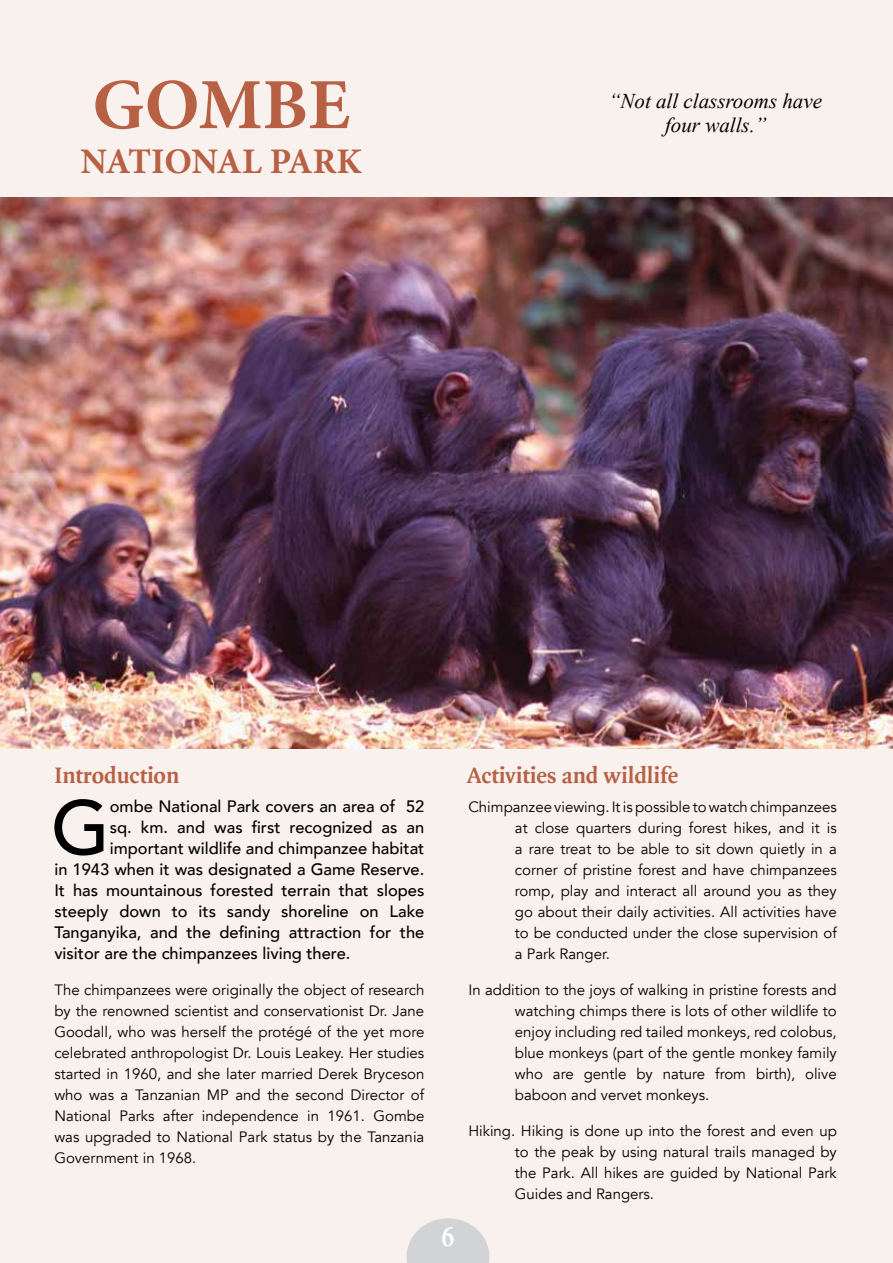
<style>
.page{position:relative;width:893px;height:1263px;background:#f8f1ed}
.page>*{position:absolute;margin:0;border:0;box-sizing:border-box;transform-origin:0 0}
.t1{font:500 75.75px "Avenir";color:#000}
.t2{font:700 72px "Minion Pro";color:#b76044}
.t3{font:700 36px "Minion Pro";letter-spacing:-.01em;color:#b76044}
.t4{font:700 27px "Quadraat";color:#fff}
.t5{font:700 24px "Quadraat";color:#b76044}
.t6{font:italic 21px "Times New Roman";color:#000}
.t7{font:500 16.5px "Avenir";color:#000}
.t8{font:15px/21px "Avenir";color:#000;text-align:justify}
</style>
<div class="page">
<img style="left:0;top:198px;width:893px;height:550px">
<svg style="left:407px;top:1218px;width:82px;height:45px"></svg>
<h2 class="t2" style="left:92px;top:54px;width:259px">GOMBE</h2>
<h3 class="t3" style="left:80px;top:136px;width:283px">NATIONAL PARK</h3>
<h3 class="t6" style="left:609px;top:86px;width:215px">“Not all classrooms have</h3>
<h3 class="t6" style="left:665px;top:110px;width:103px">four walls.”</h3>
<h3 class="t5" style="left:54px;top:763px;width:126px">Introduction</h3>
<h1 class="t1" style="left:51px;top:762px;width:60px">G</h1>
<p class="t7" style="left:110px;top:792px;width:316px">ombe National Park covers an area of 52</p>
<p class="t7" style="left:110px;top:813px;width:316px">sq. km. and was first recognized as an</p>
<p class="t7" style="left:110px;top:834px;width:316px">important wildlife and chimpanzee habitat</p>
<p class="t7" style="left:54px;top:855px;width:371px">in 1943 when it was designated a Game Reserve.</p>
<p class="t7" style="left:54px;top:876px;width:371px">It has mountainous forested terrain that slopes</p>
<p class="t7" style="left:54px;top:897px;width:371px">steeply down to its sandy shoreline on Lake</p>
<p class="t7" style="left:54px;top:918px;width:371px">Tanganyika, and the defining attraction for the</p>
<p class="t7" style="left:54px;top:939px;width:298px">visitor are the chimpanzees living there.</p>
<p class="t8" style="left:54px;top:980px;width:371px">The chimpanzees were originally the object of research by the renowned scientist and conservationist Dr. Jane Goodall, who was herself the protégé of the yet more celebrated anthropologist Dr. Louis Leakey. Her studies started in 1960, and she later married Derek Bryceson who was a Tanzanian MP and the second Director of National Parks after independence in 1961. Gombe was upgraded to National Park status by the Tanzania Government in 1968.</p>
<h3 class="t4" style="left:441px;top:1224px;width:15px">6</h3>
<h3 class="t5" style="left:467px;top:763px;width:213px">Activities and wildlife</h3>
<p class="t8" style="left:515px;top:797px;width:323px;text-indent:-46px">Chimpanzee viewing. It is possible to watch chimpanzees at close quarters during forest hikes, and it is a rare treat to be able to sit down quietly in a corner of pristine forest and have chimpanzees romp, play and interact all around you as they go about their daily activities. All activities have to be conducted under the close supervision of a Park Ranger.</p>
<p class="t8" style="left:515px;top:980px;width:323px;text-indent:-46px">In addition to the joys of walking in pristine forests and watching chimps there is lots of other wildlife to enjoy including red tailed monkeys, red colobus, blue monkeys (part of the gentle monkey family who are gentle by nature from birth), olive baboon and vervet monkeys.</p>
<p class="t8" style="left:515px;top:1121px;width:323px;text-indent:-46px">Hiking. Hiking is done up into the forest and even up to the peak by using natural trails managed by the Park. All hikes are guided by National Park Guides and Rangers.</p>
</div>
